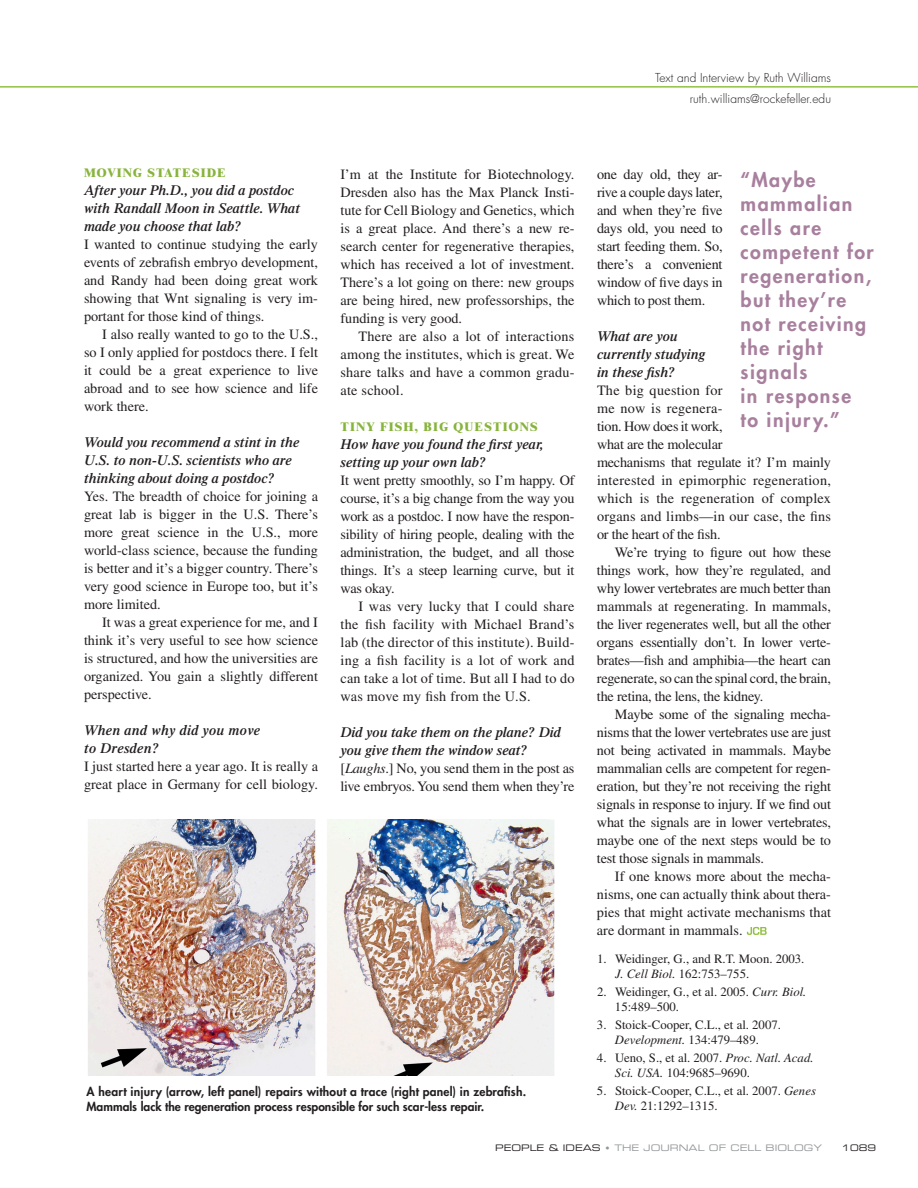
<style>
.page{position:relative;width:918px;height:1188px;background:#fff}
.page>*{position:absolute;margin:0;border:0;box-sizing:border-box;transform-origin:0 0}
.t1{font:800 19.5px/24px "Futura Std";letter-spacing:.075em;color:#a8809e}
.t2{font:14.25px/18px "Times LT Std";color:#231f20;text-align:justify}
.t3{font:italic 600 14.25px/18px "Times LT Std";color:#231f20}
.t4{font:italic 600 14.25px/18px "Times LT Std";letter-spacing:.02em;color:#231f20}
.t5{font:12.75px/15px "Times LT Std";color:#231f20}
.t6{font:800 12px/15px "Futura Std";color:#231f20}
.t7{font:300 12px/21px "Futura Std";color:#231f20;text-align:right}
.t8{font:800 12px "Times LT Std";letter-spacing:.1em;color:#88b43c}
.t9{font:9px "Eurostile LT Std Ex 2";color:#949698}
.t10{font:9px "Eurostile LT Std Ex 2";color:#231f20}
.s1{font-weight:600;font-style:italic}
.s2{font-style:italic}
.s3{color:#231f20}
.s4{font-size:8.25px}
</style>
<div class="page">
<hr style="left:0;top:86px;width:918px;height:2px;background:#92c141">
<svg style="left:747px;top:927px;width:20px;height:8px"></svg>
<img style="left:88px;top:820px;width:467px;height:255px">
<p class="t7" style="left:655px;top:68px;width:177px">Text and Interview by Ruth Williams ruth.williams@rockefeller.edu</p>
<p class="t8" style="left:84px;top:169px;width:143px">MOVING STATESIDE</p>
<p class="t3" style="left:84px;top:183px;width:218px">After your Ph.D., you did a postdoc with Randall Moon in Seattle. What made you choose that lab?</p>
<p class="t2" style="left:84px;top:237px;width:236px">I wanted to continue studying the early events of zebrafish embryo development, and Randy had been doing great work showing that Wnt signaling is very im&shy;portant for those kind of things.</p>
<p class="t2" style="left:84px;top:327px;width:236px;text-indent:18px">I also really wanted to go to the U.S., so I only applied for postdocs there. I felt it could be a great experience to live abroad and to see how science and life work there.</p>
<p class="t3" style="left:84px;top:435px;width:217px">Would you recommend a stint in the<br>U.S. to non-U.S. scientists who are thinking about doing a postdoc?</p>
<p class="t2" style="left:84px;top:489px;width:236px">Yes. The breadth of choice for joining a great lab is bigger in the U.S. There’s more great science in the U.S., more world-class science, because the funding is better and it’s a bigger country. There’s very good science in Europe too, but it’s more limited.</p>
<p class="t2" style="left:84px;top:615px;width:236px;text-indent:18px">It was a great experience for me, and I think it’s very useful to see how science is structured, and how the universities are organized. You gain a slightly different perspective.</p>
<p class="t4" style="left:84px;top:723px;width:178px">When and why did you move to Dresden?</p>
<p class="t2" style="left:84px;top:759px;width:235px">I just started here a year ago. It is really a great place in Germany for cell biology.</p>
<p class="t2" style="left:340px;top:167px;width:236px">I’m at the Institute for Biotechnology.<br>Dresden also has the Max Planck Insti&shy;tute for Cell Biology and Genetics, which is a great place. And there’s a new re&shy;search center for regenerative therapies, which has received a lot of investment.<br>There’s a lot going on there: new groups are being hired, new professorships, the funding is very good.</p>
<p class="t2" style="left:340px;top:329px;width:236px;text-indent:18px">There are also a lot of interactions among the institutes, which is great. We share talks and have a common gradu&shy;ate school.</p>
<p class="t8" style="left:340px;top:422px;width:199px">TINY FISH, BIG QUESTIONS</p>
<p class="t3" style="left:340px;top:437px;width:205px">How have you found the first year, setting up your own lab?</p>
<p class="t2" style="left:340px;top:473px;width:236px">It went pretty smoothly, so I’m happy. Of course, it’s a big change from the way you work as a postdoc. I now have the respon&shy;sibility of hiring people, dealing with the administration, the budget, and all those things. It’s a steep learning curve, but it was okay.</p>
<p class="t2" style="left:340px;top:599px;width:236px;text-indent:18px">I was very lucky that I could share the fish facility with Michael Brand’s lab (the director of this institute). Build&shy;ing a fish facility is a lot of work and can take a lot of time. But all I had to do was move my fish from the U.S.</p>
<p class="t2" style="left:340px;top:725px;width:236px;text-align:left"><span class="s1">Did you take them on the plane? Did you give them the window seat? </span>[<span class="s2">Laughs</span>.] No, you send them in the post as live embryos. You send them when they’re</p>
<p class="t6" style="left:87px;top:1085px;width:441px">A heart injury (arrow, left panel) repairs without a trace (right panel) in zebrafish.<br>Mammals lack the regeneration process responsible for such scar-less repair.</p>
<p class="t2" style="left:597px;top:167px;width:127px">one day old, they ar&shy;rive a couple days later, and when they’re five days old, you need to start feeding them. So, there’s a convenient window of five days in which to post them.</p>
<p class="t3" style="left:597px;top:329px;width:110px">What are you currently studying in these fish?</p>
<p class="t2" style="left:597px;top:383px;width:236px;text-align:left">The big question for<br>me now is regenera-<br>tion. How does it work,<br>what are the molecular<br>mechanisms that regulate it? I’m mainly interested in epimorphic regeneration, which is the regeneration of complex organs and limbs—in our case, the fins or the heart of the fish.</p>
<p class="t2" style="left:597px;top:545px;width:236px;text-indent:18px">We’re trying to figure out how these things work, how they’re regulated, and why lower vertebrates are much better than mammals at regenerating. In mammals, the liver regenerates well, but all the other organs essentially don’t. In lower verte&shy;brates—fish and amphibia—the heart can regenerate, so can the spinal cord, the brain, the retina, the lens, the kidney.</p>
<p class="t2" style="left:597px;top:707px;width:236px;text-indent:18px">Maybe some of the signaling mecha&shy;nisms that the lower vertebrates use are just not being activated in mammals. Maybe mammalian cells are competent for regen&shy;eration, but they’re not receiving the right signals in response to injury. If we find out what the signals are in lower vertebrates, maybe one of the next steps would be to test those signals in mammals.</p>
<p class="t2" style="left:597px;top:869px;width:236px;text-indent:18px">If one knows more about the mecha&shy;nisms, one can actually think about thera&shy;pies that might activate mechanisms that are dormant in mammals.</p>
<p class="t5" style="left:615px;top:953px;width:191px;text-indent:-18px">1. Weidinger, G., and R.T. Moon. 2003.<br><span class="s2">J. Cell Biol.</span> 162:753–755.</p>
<p class="t5" style="left:615px;top:986px;width:193px;text-indent:-18px">2. Weidinger, G., et al. 2005. <span class="s2">Curr. Biol.<br></span>15:489–500.</p>
<p class="t5" style="left:597px;top:1019px;width:185px;text-align:center">3. Stoick-Cooper, C.L., et al. 2007.<br><span class="s2">Development.</span> 134:479–489.</p>
<p class="t5" style="left:615px;top:1052px;width:200px;text-indent:-18px">4. Ueno, S., et al. 2007. <span class="s2">Proc. Natl. Acad.<br>Sci. USA.</span> 104:9685–9690.</p>
<p class="t5" style="left:615px;top:1085px;width:202px;text-indent:-18px">5. Stoick-Cooper, C.L., et al. 2007. <span class="s2">Genes<br>Dev.</span> 21:1292–1315.</p>
<h1 class="t1" style="left:741px;top:170px;width:135px">“Maybe mammalian cells are competent for regeneration, but they’re not receiving the right signals<br>in response<br>to injury.”</h1>
<p class="t9" style="left:495px;top:1144px;width:328px"><span class="s3">PEOPLE &amp; IDEAS</span> <span class="s4">•</span> THE JOURNAL OF CELL BIOLOGY</p>
<p class="t10" style="left:842px;top:1144px;width:36px">1089</p>
</div>
